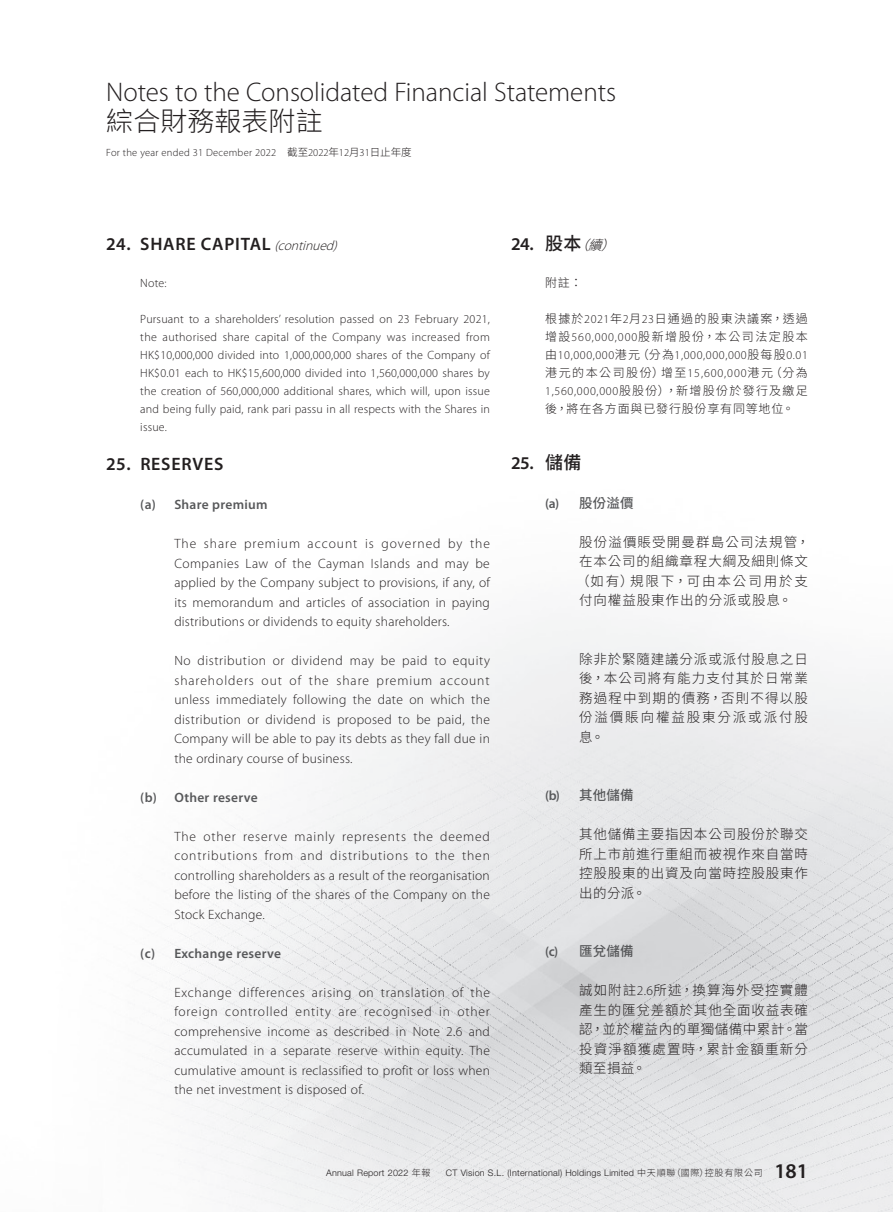
<style>
.page{position:relative;width:893px;height:1212px;background:#fff}
.page>*{position:absolute;margin:0;border:0;box-sizing:border-box;transform-origin:0 0}
.t1{font:300 27px "Myriad Pro";letter-spacing:-.005em;color:#231f20}
.t2{font:300 27px "Source Han Sans TC";color:#231f20}
.t3{font:600 21px "Myriad Pro";color:#231f20}
.Heading_1{font:600 18px "Myriad Pro";letter-spacing:.04em;color:#231f20}
.C_Heading_1{font:600 18px "Myriad Pro";color:#231f20}
.Body_Text{font:300 13.5px/19.5px "Myriad Pro";letter-spacing:.015em;color:#231f20;text-align:justify}
.C_Body_Text{font:300 13.5px/19.5px "Source Han Sans TC";letter-spacing:.065em;color:#231f20;text-align:justify}
.Body_Text-2{font:300 13.5px/19.5px "Source Han Sans TC";letter-spacing:.065em;color:#231f20}
.Heading_2{font:600 13.5px "Myriad Pro";letter-spacing:.02em;color:#57585a}
.C_Heading_2{font:500 13.5px "Source Han Sans TC";letter-spacing:.01em;color:#57585a}
.Notes{font:300 12px/18px "Myriad Pro";letter-spacing:.015em;color:#231f20;text-align:justify}
.C_Notes{font:300 12px/18px "Source Han Sans TC";letter-spacing:.11em;color:#231f20;text-align:justify}
.t4{font:300 10.5px "Myriad Pro";letter-spacing:.02em;color:#231f20}
.t5{font:300 9px "Helvetica Neue LT Std";letter-spacing:.025em;color:#231f20}
.s1{font-family:"Source Han Sans TC"}
.s2{font-weight:300;font-style:italic;font-size:13.5px}
.s3{font-family:"Source Han Sans TC";font-weight:500}
.s4{font-family:"Source Han Sans TC";font-weight:300;font-style:italic;font-size:13.5px}
.s5{font-family:"Myriad Pro"}
.s6{font-family:"Myriad Pro";font-weight:600}
</style>
<div class="page">
<img style="left:151px;top:619px;width:742px;height:593px">
<h1 class="t1" style="left:106px;top:76px;width:511px">Notes to the Consolidated Financial Statements</h1>
<h1 class="t2" style="left:106px;top:106px;width:218px">綜合財務報表附註</h1>
<p class="t4" style="left:106px;top:146px;width:307px">For the year ended 31 December 2022 <span class="s1">截至</span>2022<span class="s1">年</span>12<span class="s1">月</span>31<span class="s1">日止年度</span></p>
<p class="Heading_1" style="left:106px;top:232px;width:236px">24. SHARE CAPITAL <span class="s2">(continued)</span></p>
<p class="Notes" style="left:140px;top:274px;width:28px">Note:</p>
<p class="Notes" style="left:140px;top:310px;width:351px">Pursuant to a shareholders’ resolution passed on 23 February 2021, the authorised share capital of the Company was increased from HK$10,000,000 divided into 1,000,000,000 shares of the Company of HK$0.01 each to HK$15,600,000 divided into 1,560,000,000 shares by the creation of 560,000,000 additional shares, which will, upon issue and being fully paid, rank pari passu in all respects with the Shares in issue.</p>
<p class="Heading_1" style="left:106px;top:453px;width:119px">25. RESERVES</p>
<p class="Heading_2" style="left:140px;top:496px;width:129px">(a) Share premium</p>
<p class="Body_Text" style="left:174px;top:534px;width:317px">The share premium account is governed by the Companies Law of the Cayman Islands and may be applied by the Company subject to provisions, if any, of its memorandum and articles of association in paying distributions or dividends to equity shareholders.</p>
<p class="Body_Text" style="left:174px;top:651px;width:317px">No distribution or dividend may be paid to equity shareholders out of the share premium account unless immediately following the date on which the distribution or dividend is proposed to be paid, the Company will be able to pay its debts as they fall due in the ordinary course of business.</p>
<p class="Heading_2" style="left:140px;top:789px;width:119px">(b) Other reserve</p>
<p class="Body_Text" style="left:174px;top:826px;width:317px">The other reserve mainly represents the deemed contributions from and distributions to the then controlling shareholders as a result of the reorganisation before the listing of the shares of the Company on the Stock Exchange.</p>
<p class="Heading_2" style="left:140px;top:945px;width:142px">(c) Exchange reserve</p>
<p class="Body_Text" style="left:174px;top:982px;width:317px">Exchange differences arising on translation of the foreign controlled entity are recognised in other comprehensive income as described in Note 2.6 and accumulated in a separate reserve within equity. The cumulative amount is reclassified to profit or loss when the net investment is disposed of.</p>
<p class="C_Heading_1" style="left:511px;top:232px;width:115px">24. <span class="s3">股本</span><span class="s4">（續）</span></p>
<p class="C_Notes" style="left:545px;top:274px;width:39px">附註：</p>
<p class="C_Notes" style="left:545px;top:310px;width:264px">根據於<span class="s5">2021</span>年<span class="s5">2</span>月<span class="s5">23</span>日通過的股東決議案，透過增設<span class="s5">560,000,000</span>股新增股份，本公司法定股本由<span class="s5">10,000,000</span>港元（分為<span class="s5">1,000,000,000</span>股每股<span class="s5">0.01</span>港元的本公司股份）增至<span class="s5">15,600,000</span>港元（分為<span class="s5">1,560,000,000</span>股股份），新增股份於發行及繳足後，將在各方面與已發行股份享有同等地位。</p>
<p class="C_Heading_1" style="left:511px;top:451px;width:72px">25. <span class="s3">儲備</span></p>
<p class="C_Heading_2" style="left:545px;top:495px;width:90px"><span class="s6">(a)</span> 股份溢價</p>
<p class="Body_Text-2" style="left:576px;top:532px;width:235px">股份溢價賬受開曼群島公司法規管，在本公司的組織章程大綱及細則條文（如有）規限下，可由本公司用於支付向權益股東作出的分派或股息。</p>
<p class="C_Body_Text" style="left:579px;top:649px;width:230px">除非於緊隨建議分派或派付股息之日後，本公司將有能力支付其於日常業務過程中到期的債務，否則不得以股份溢價賬向權益股東分派或派付股息。</p>
<p class="C_Heading_2" style="left:545px;top:788px;width:90px"><span class="s6">(b)</span> 其他儲備</p>
<p class="C_Body_Text" style="left:579px;top:825px;width:230px">其他儲備主要指因本公司股份於聯交所上市前進行重組而被視作來自當時控股股東的出資及向當時控股股東作出的分派。</p>
<p class="C_Heading_2" style="left:545px;top:944px;width:90px"><span class="s6">(c)</span> 匯兌儲備</p>
<p class="C_Body_Text" style="left:579px;top:981px;width:230px">誠如附註<span class="s5">2.6</span>所述，換算海外受控實體產生的匯兌差額於其他全面收益表確認，並於權益內的單獨儲備中累計。當投資淨額獲處置時，累計金額重新分類至損益。</p>
<p class="t5" style="left:326px;top:1167px;width:106px">Annual Report 2022 <span class="s1">年報</span></p>
<p class="t5" style="left:446px;top:1167px;width:319px">CT Vision S.L. (International) Holdings Limited <span class="s1">中天順聯（國際）控股有限公司</span></p>
<h2 class="t3" style="left:774px;top:1157px;width:35px">181</h2>
</div>
